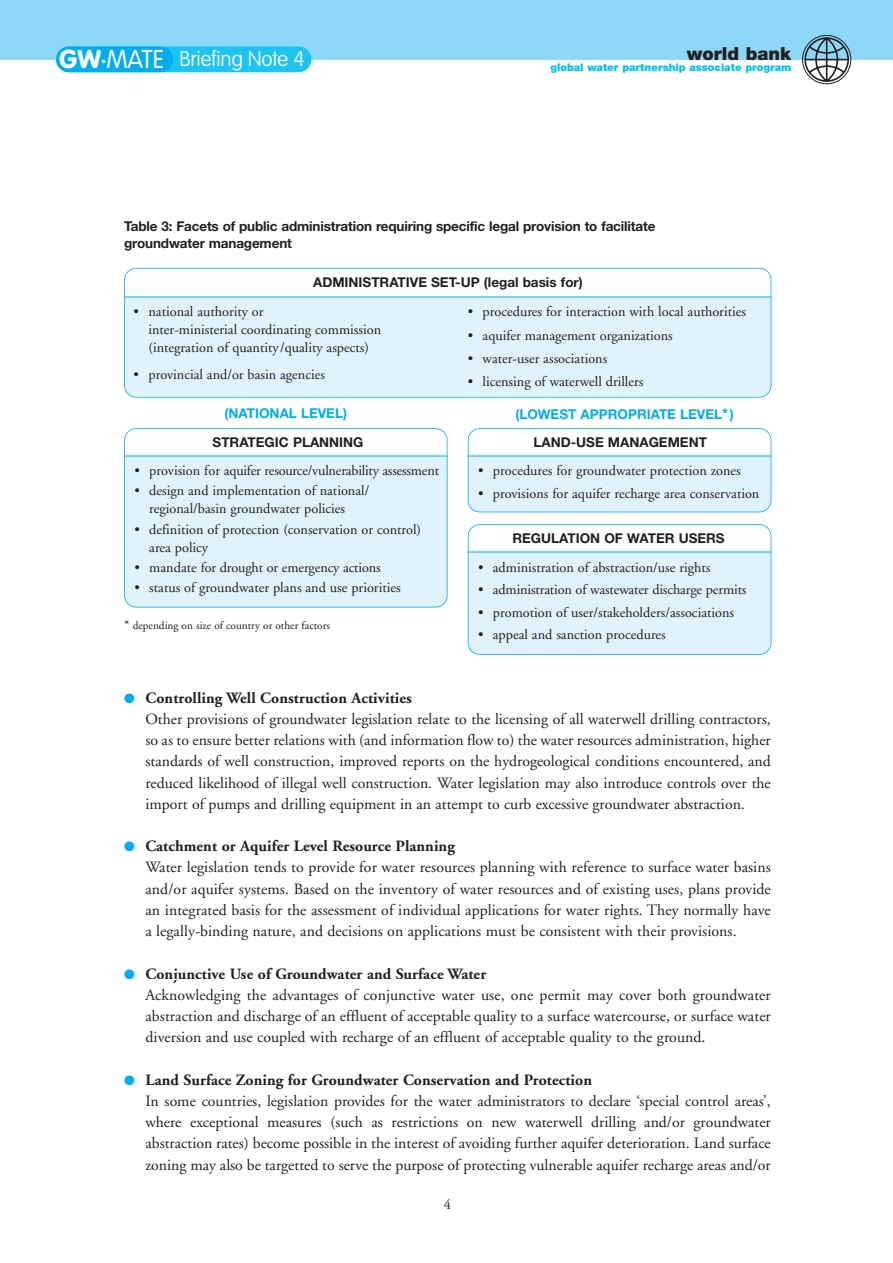
<style>
.page{position:relative;width:893px;height:1263px;background:#fff}
.page>*{position:absolute;margin:0;border:0;box-sizing:border-box;transform-origin:0 0}
.t1{font:900 25.5px "VAG Rounded";color:#fff}
.t2{font:100 21px "VAG Rounded";letter-spacing:-.015em;color:#fff}
.t3{font:900 18px "Helvetica Neue";color:#231f1f}
.t4{font:15.75px/21.1px "Adobe Garamond";color:#231f1f}
.t5{font:14.25px/18px "Adobe Garamond";color:#231f1f}
.t6{font:700 13.5px/16.5px "Helvetica Neue";letter-spacing:-.01em;color:#231f1f}
.t7{font:700 13.5px "Helvetica Neue";color:#00adef}
.t8{font:11.25px "Adobe Garamond";color:#231f1f}
.t9{font:900 10.5px "Helvetica Neue";color:#00c0f3}
.s1{font-family:"Helvetica Neue";font-weight:900;font-size:10.2px}
.s2{font-weight:300;font-size:25.5px}
.s3{font-size:15px}
.s4{font-size:13.5px}
.s5{color:#00adef}
.s6{font-weight:700}
</style>
<div class="page">
<div style="left:1px;top:0;width:891px;height:60px;background:#8dd7f8"></div>
<div style="left:56px;top:46px;width:255px;height:26px;background:#1bc4f3;border-radius:13px"></div>
<div style="left:56px;top:46px;width:117px;height:26px;background:#00adef;border-radius:13px"></div>
<svg style="left:803px;top:36px;width:46px;height:47px"></svg>
<div style="left:802px;top:35px;width:49px;height:49px;border:1px solid #231f1f;border-radius:50%"></div>
<div style="left:124px;top:268px;width:647px;height:130px;background:#e0f3fd;border-radius:11px"></div>
<div style="left:124px;top:268px;width:647px;height:29px;background:#fff;border-radius:11px"></div>
<div style="left:124px;top:282px;width:647px;height:15px;background:#fff"></div>
<div style="left:124px;top:268px;width:647px;height:130px;border:2px solid #00adef;border-radius:12px"></div>
<div style="left:468px;top:524px;width:303px;height:131px;background:#e0f3fd;border-radius:11px"></div>
<div style="left:468px;top:524px;width:303px;height:28px;background:#fff;border-radius:11px"></div>
<div style="left:468px;top:539px;width:303px;height:13px;background:#fff"></div>
<div style="left:468px;top:524px;width:303px;height:131px;border:2px solid #00adef;border-radius:12px"></div>
<div style="left:468px;top:428px;width:303px;height:84px;background:#e0f3fd;border-radius:11px"></div>
<div style="left:468px;top:428px;width:303px;height:28px;background:#fff;border-radius:11px"></div>
<div style="left:468px;top:444px;width:303px;height:12px;background:#fff"></div>
<div style="left:468px;top:428px;width:303px;height:84px;border:2px solid #00adef;border-radius:12px"></div>
<div style="left:124px;top:428px;width:323px;height:180px;background:#e0f3fd;border-radius:11px"></div>
<div style="left:124px;top:428px;width:323px;height:28px;background:#fff;border-radius:11px"></div>
<div style="left:124px;top:442px;width:323px;height:14px;background:#fff"></div>
<div style="left:124px;top:428px;width:323px;height:180px;border:2px solid #00adef;border-radius:12px"></div>
<hr style="left:124px;top:297px;width:647px;height:1px;background:#00adef">
<hr style="left:468px;top:456px;width:303px;height:1px;background:#00adef">
<hr style="left:124px;top:456px;width:323px;height:1px;background:#00adef">
<hr style="left:468px;top:552px;width:303px;height:1px;background:#00adef">
<h1 class="t1" style="left:59px;top:49px;width:43px">GW</h1>
<h2 class="t2" style="left:101px;top:50px;width:204px"><span class="s1">•</span><span class="s2">MATE</span> Briefing Note 4</h2>
<p class="t3" style="left:687px;top:47px;width:106px">world bank</p>
<p class="t9" style="left:550px;top:64px;width:242px">global water partnership associate program</p>
<p class="t6" style="left:124px;top:220px;width:532px">Table 3: Facets of public administration requiring specific legal provision to facilitate groundwater management</p>
<p class="t6" style="left:313px;top:275px;width:271px">ADMINISTRATIVE SET-UP (legal basis for)</p>
<p class="t5" style="left:148px;top:304px;width:234px;text-indent:-15px">• national authority or<br>inter-ministerial coordinating commission (integration of quantity/quality aspects)</p>
<p class="t5" style="left:134px;top:367px;width:193px">• provincial and/or basin agencies</p>
<p class="t5" style="left:467px;top:304px;width:280px">• procedures for interaction with local authorities</p>
<p class="t5" style="left:467px;top:327px;width:206px">• aquifer management organizations</p>
<p class="t5" style="left:467px;top:350px;width:141px">• water-user associations</p>
<p class="t5" style="left:467px;top:374px;width:177px">• licensing of waterwell drillers</p>
<p class="t7" style="left:225px;top:408px;width:124px">(NATIONAL LEVEL)</p>
<p class="t7" style="left:515px;top:409px;width:220px">(LOWEST APPROPRIATE LEVEL<span class="s3">*</span> )</p>
<p class="t6" style="left:212px;top:435px;width:152px">STRATEGIC PLANNING</p>
<p class="t5" style="left:134px;top:463px;width:306px">• provision for aquifer resource/vulnerability assessment</p>
<p class="t5" style="left:149px;top:483px;width:221px;text-indent:-15px">• design and implementation of national/ regional/basin groundwater policies</p>
<p class="t5" style="left:149px;top:521px;width:273px;text-indent:-15px">• definition of protection (conservation or control) area policy</p>
<p class="t5" style="left:134px;top:560px;width:248px">• mandate for drought or emergency actions</p>
<p class="t5" style="left:134px;top:580px;width:268px">• status of groundwater plans and use priorities</p>
<p class="t8" style="left:124px;top:621px;width:207px"><span class="s4">*</span> depending on size of country or other factors</p>
<p class="t6" style="left:533px;top:435px;width:175px">LAND-USE MANAGEMENT</p>
<p class="t5" style="left:478px;top:463px;width:264px">• procedures for groundwater protection zones</p>
<p class="t5" style="left:478px;top:485px;width:283px">• provisions for aquifer recharge area conservation</p>
<p class="t6" style="left:512px;top:532px;width:214px">REGULATION OF WATER USERS</p>
<p class="t5" style="left:478px;top:560px;width:234px">• administration of abstraction/use rights</p>
<p class="t5" style="left:478px;top:582px;width:270px">• administration of wastewater discharge permits</p>
<p class="t5" style="left:478px;top:604px;width:258px">• promotion of user/stakeholders/associations</p>
<p class="t5" style="left:478px;top:627px;width:189px">• appeal and sanction procedures</p>
<p class="t4" style="left:145px;top:689px;width:627px;text-indent:-21px"><span class="s5">●</span> <span class="s6">Controlling Well Construction Activities<br></span>Other provisions of groundwater legislation relate to the licensing of all waterwell drilling contractors, so as to ensure better relations with (and information flow to) the water resources administration, higher standards of well construction, improved reports on the hydrogeological conditions encountered, and reduced likelihood of illegal well construction. Water legislation may also introduce controls over the import of pumps and drilling equipment in an attempt to curb excessive groundwater abstraction.</p>
<p class="t4" style="left:145px;top:837px;width:627px;text-indent:-21px"><span class="s5">●</span> <span class="s6">Catchment or Aquifer Level Resource Planning<br></span>Water legislation tends to provide for water resources planning with reference to surface water basins and/or aquifer systems. Based on the inventory of water resources and of existing uses, plans provide an integrated basis for the assessment of individual applications for water rights. They normally have a legally-binding nature, and decisions on applications must be consistent with their provisions.</p>
<p class="t4" style="left:145px;top:964px;width:627px;text-indent:-21px"><span class="s5">●</span> <span class="s6">Conjunctive Use of Groundwater and Surface Water<br></span>Acknowledging the advantages of conjunctive water use, one permit may cover both groundwater abstraction and discharge of an effluent of acceptable quality to a surface watercourse, or surface water diversion and use coupled with recharge of an effluent of acceptable quality to the ground.</p>
<p class="t4" style="left:145px;top:1071px;width:627px;text-indent:-21px"><span class="s5">●</span> <span class="s6">Land Surface Zoning for Groundwater Conservation and Protection<br></span>In some countries, legislation provides for the water administrators to declare ‘special control areas’, where exceptional measures (such as restrictions on new waterwell drilling and/or groundwater abstraction rates) become possible in the interest of avoiding further aquifer deterioration. Land surface zoning may also be targetted to serve the purpose of protecting vulnerable aquifer recharge areas and/or</p>
<p class="t5" style="left:444px;top:1197px;width:9px">4</p>
</div>
